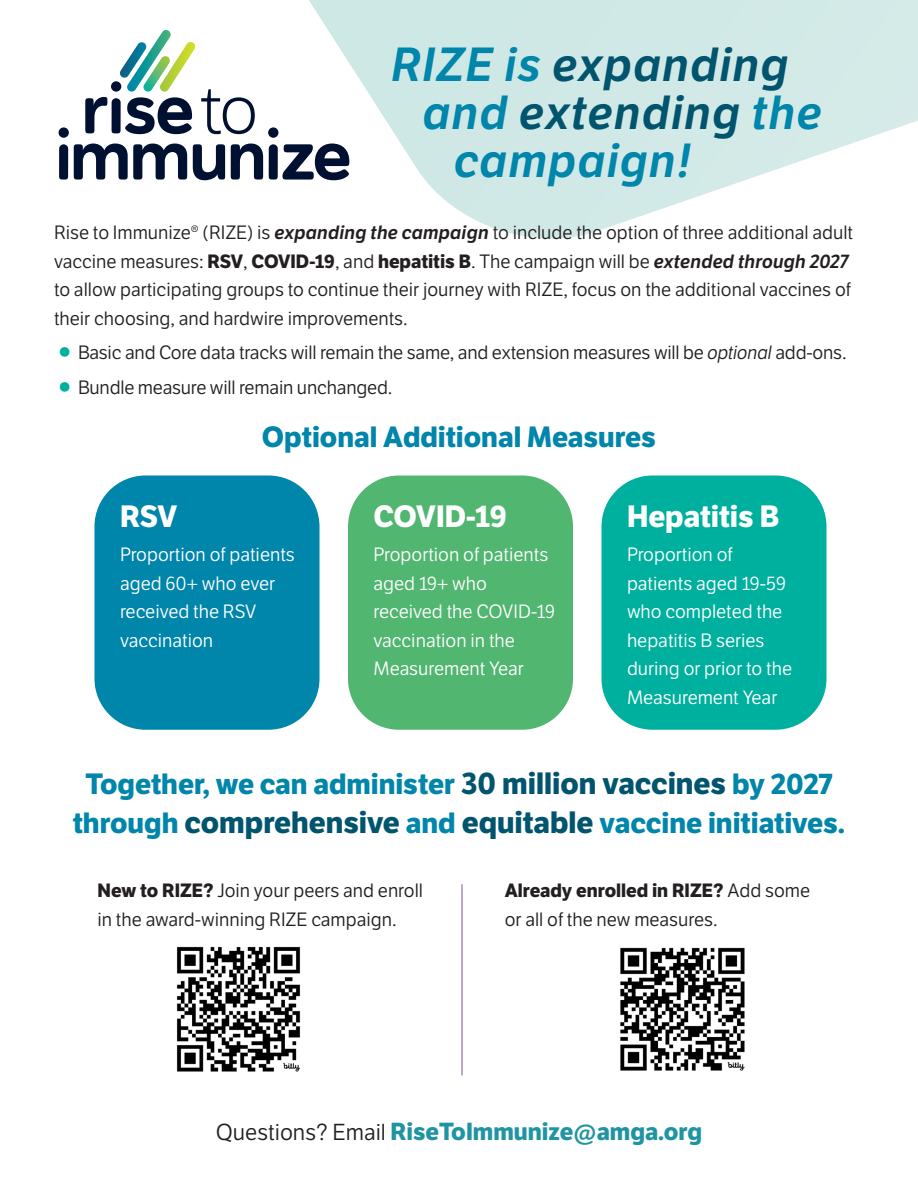
<style>
.page{position:relative;width:918px;height:1188px;background:#fff}
.page>*{position:absolute;margin:0;border:0;box-sizing:border-box;transform-origin:0 0}
.t1{font:italic 46.5px "LFT Etica SB";letter-spacing:.02em;color:#00546e}
.t2{font:italic 46.5px "LFT Etica SB";letter-spacing:.02em;color:#0085ab}
.t3{font:700 30px "LFT Etica";color:#fff}
.t4{font:700 28.5px/39px "LFT Etica";color:#0085ab;text-align:center}
.t5{font:700 24px "LFT Etica";color:#2094a2}
.t6{font:18.75px/28.5px "LFT Etica";color:#231f20}
.t7{font:18.75px/28.5px "LFT Etica";color:#fff}
.s1{color:#0085ab}
.s2{font-family:"LFT Etica SB";font-style:italic}
.s3{font-weight:700}
.s4{font-size:42px;color:#00b09f}
.s5{font-style:italic}
.s6{font-size:30px;color:#00546e}
.s7{font-weight:400;font-size:22.5px;color:#231f20}
</style>
<div class="page">
<svg style="left:309px;top:0;width:609px;height:239px;fill:#d2e9e7"></svg>
<div style="left:94px;top:476px;width:226px;height:254px;background:#0085ab;border-radius:51px"></div>
<div style="left:348px;top:476px;width:225px;height:254px;background:#50b670;border-radius:51px"></div>
<div style="left:602px;top:476px;width:224px;height:254px;background:#00b09f;border-radius:51px"></div>
<div style="left:59px;top:127px;width:10px;height:11px;background:#001030;border-radius:50%"></div>
<svg style="left:59px;top:144px;width:9px;height:36px"></svg>
<div style="left:268px;top:127px;width:10px;height:11px;background:#001030;border-radius:50%"></div>
<svg style="left:74px;top:144px;width:113px;height:36px"></svg>
<svg style="left:193px;top:144px;width:32px;height:36px"></svg>
<svg style="left:231px;top:144px;width:32px;height:36px"></svg>
<svg style="left:269px;top:144px;width:80px;height:36px"></svg>
<svg style="left:85px;top:30px;width:170px;height:104px"></svg>
<img style="left:176px;top:946px;width:125px;height:126px">
<img style="left:620px;top:947px;width:125px;height:124px">
<hr style="left:462px;top:884px;width:1px;height:192px;background:#7c51a1">
<p class="t1" style="left:392px;top:37px;width:399px"><span class="s1">RIZE is</span> expanding</p>
<p class="t1" style="left:423px;top:85px;width:401px"><span class="s1">and</span> extending <span class="s1">the</span></p>
<p class="t2" style="left:454px;top:133px;width:239px">campaign!</p>
<p class="t6" style="left:54px;top:219px;width:801px">Rise to Immunize® (RIZE) is <span class="s2">expanding the campaign</span> to include the option of three additional adult vaccine measures: <span class="s3">RSV</span>, <span class="s3">COVID-19</span>, and <span class="s3">hepatitis B</span>. The campaign will be <span class="s2">extended through 2027 </span>to allow participating groups to continue their journey with RIZE, focus on the additional vaccines of their choosing, and hardwire improvements.</p>
<p class="t6" style="left:54px;top:339px;width:794px"><span class="s4">•</span> Basic and Core data tracks will remain the same, and extension measures will be <span class="s5">optional</span> add-ons.</p>
<p class="t6" style="left:54px;top:374px;width:340px"><span class="s4">•</span> Bundle measure will remain unchanged.</p>
<p class="t4" style="left:262px;top:418px;width:396px">Optional Additional Measures</p>
<p class="t3" style="left:120px;top:498px;width:59px">RSV</p>
<p class="t7" style="left:120px;top:541px;width:176px">Proportion of patients aged 60+ who ever received the RSV vaccination</p>
<p class="t3" style="left:374px;top:498px;width:135px">COVID-19</p>
<p class="t7" style="left:374px;top:541px;width:183px">Proportion of patients aged 19+ who received the COVID-19 vaccination in the<br>Measurement Year</p>
<p class="t3" style="left:627px;top:498px;width:154px">Hepatitis B</p>
<p class="t7" style="left:627px;top:541px;width:167px">Proportion of patients aged 19-59 who completed the hepatitis B series during or prior to the<br>Measurement Year</p>
<p class="t4" style="left:73px;top:765px;width:774px">Together, we can administer <span class="s6">30 million vaccines</span> by 2027 through <span class="s6">comprehensive</span> and <span class="s6">equitable</span> vaccine initiatives.</p>
<p class="t6" style="left:98px;top:877px;width:327px"><span class="s3">New to RIZE?</span> Join your peers and enroll in the award-winning RIZE campaign.</p>
<p class="t6" style="left:505px;top:877px;width:307px"><span class="s3">Already enrolled in RIZE?</span> Add some or all of the new measures.</p>
<p class="t5" style="left:216px;top:1117px;width:488px"><span class="s7">Questions? Email</span> RiseToImmunize@amga.org</p>
</div>
